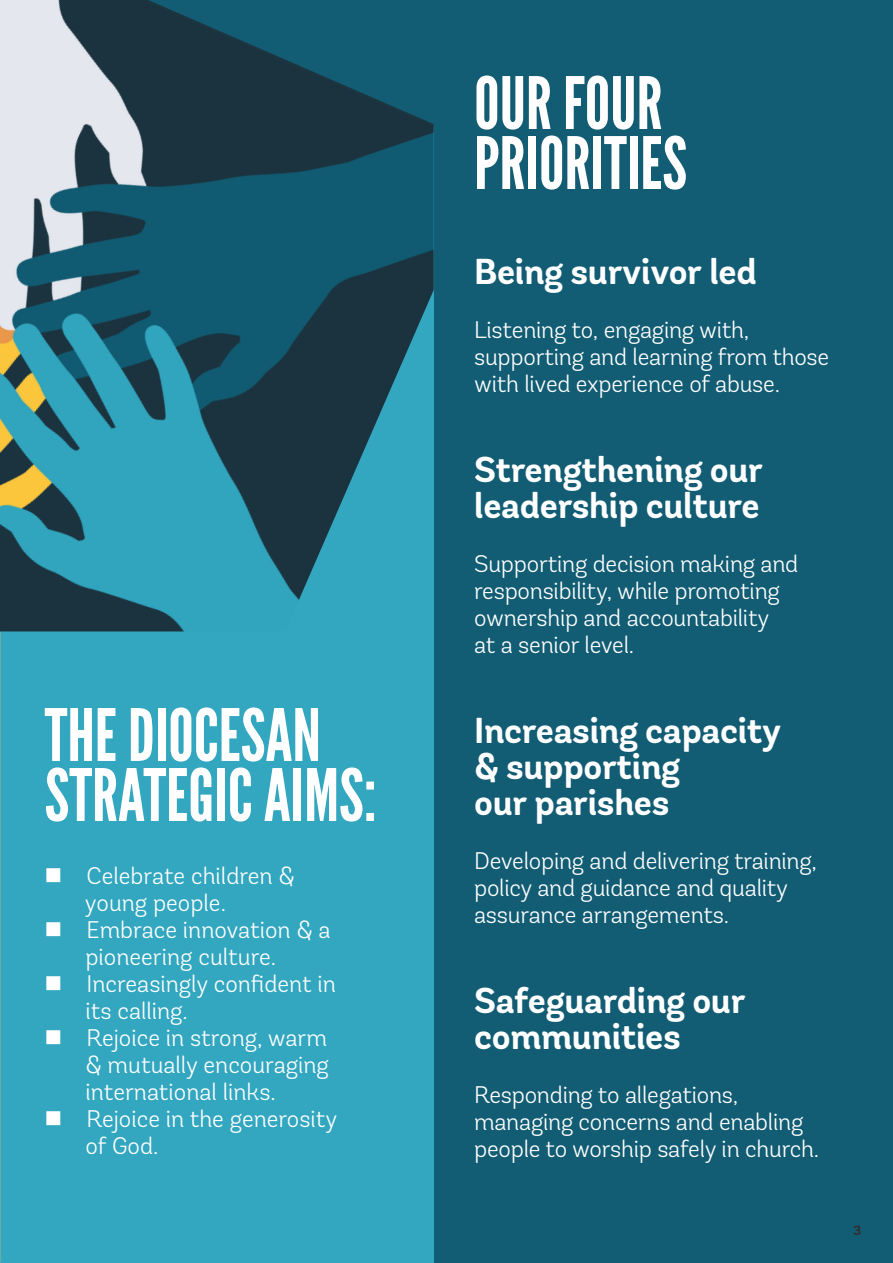
<style>
.page{position:relative;width:893px;height:1263px;background:#fff}
.page>*{position:absolute;margin:0;border:0;box-sizing:border-box;transform-origin:0 0}
.t1{font:72px/60px "League Gothic";color:#fff}
.t2{font:700 36px/36px "Andes Rounded";letter-spacing:-.01em;color:#fff}
.t3{font:300 24px/27px "Andes Rounded";letter-spacing:-.01em;color:#fff}
.Large_quote{font:700 13.5px "Andes Rounded";color:#312f30}
</style>
<div class="page">
<div style="left:145px;top:0;width:748px;height:1263px;background:#125d74"></div>
<div style="left:0;top:128px;width:434px;height:1135px;background:#33a7c0"></div>
<img style="left:0;top:0;width:434px;height:631px">
<p class="t1" style="left:45px;top:706px;width:278px">THE DIOCESAN</p>
<p class="t1" style="left:45px;top:766px;width:333px">STRATEGIC AIMS:</p>
<p class="t3" style="left:85px;top:862px;width:211px;text-indent:-40px">■ Celebrate children &amp; young people.</p>
<p class="t3" style="left:45px;top:916px;width:288px;text-align:center">■ Embrace innovation &amp; a pioneering culture.</p>
<p class="t3" style="left:85px;top:970px;width:252px;text-indent:-41px">■ Increasingly confident in its calling.</p>
<p class="t3" style="left:85px;top:1024px;width:245px;text-align:justify;text-indent:-41px">■ Rejoice in strong, warm &amp; mutually encouraging international links.</p>
<p class="t3" style="left:85px;top:1105px;width:254px;text-indent:-41px">■ Rejoice in the generosity of God.</p>
<p class="t1" style="left:474px;top:74px;width:214px">OUR FOUR<br>PRIORITIES</p>
<p class="t2" style="left:474px;top:255px;width:284px">Being survivor led</p>
<p class="t3" style="left:474px;top:316px;width:357px">Listening to, engaging with, supporting and learning from those with lived experience of abuse.</p>
<p class="t2" style="left:474px;top:453px;width:291px">Strengthening our leadership culture</p>
<p class="t3" style="left:474px;top:550px;width:326px">Supporting decision making and responsibility, while promoting ownership and accountability<br>at a senior level.</p>
<p class="t2" style="left:474px;top:714px;width:309px">Increasing capacity &amp; supporting<br>our parishes</p>
<p class="t3" style="left:474px;top:847px;width:344px">Developing and delivering training, policy and guidance and quality assurance arrangements.</p>
<p class="t2" style="left:474px;top:984px;width:273px">Safeguarding our communities</p>
<p class="t3" style="left:474px;top:1081px;width:346px">Responding to allegations, managing concerns and enabling people to worship safely in church.</p>
<p class="Large_quote" style="left:853px;top:1222px;width:10px">3</p>
</div>
